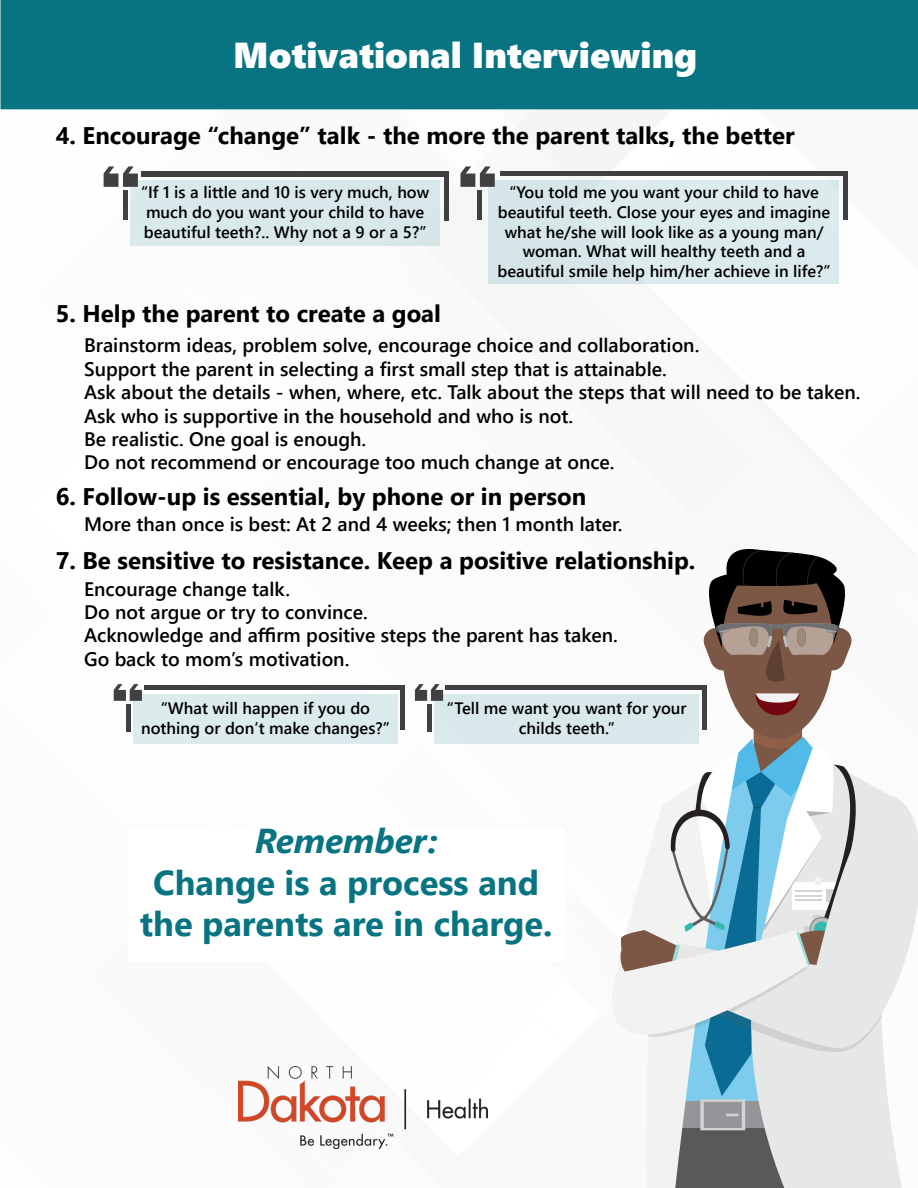
<style>
.page{position:relative;width:918px;height:1188px;background:#fff}
.page>*{position:absolute;margin:0;border:0;box-sizing:border-box;transform-origin:0 0}
.t1{font:36px "Segoe UI Black";color:#fff}
.t2{font:700 34.5px/41.4px "Segoe UI";color:#087482;text-align:center}
.t3{font:700 24px "Segoe UI";color:#000}
.t4{font:600 19.5px/23.4px "Segoe UI";color:#000}
.t5{font:600 16.5px/19.8px "Segoe UI";color:#000;text-align:center}
.s1{font-style:italic}
</style>
<div class="page">
<img style="left:645px;top:109px;width:261px;height:111px">
<img style="left:110px;top:109px;width:535px;height:137px">
<img style="left:503px;top:127px;width:13px;height:13px">
<img style="left:494px;top:109px;width:32px;height:18px">
<img style="left:526px;top:109px;width:81px;height:31px">
<div style="left:516px;top:117px;width:79px;height:23px;background:#f5f5f5"></div>
<img style="left:442px;top:115px;width:61px;height:36px">
<img style="left:433px;top:151px;width:34px;height:34px">
<img style="left:467px;top:140px;width:184px;height:36px">
<img style="left:458px;top:176px;width:193px;height:70px">
<div style="left:130px;top:181px;width:309px;height:65px;background:#d9e8ea"></div>
<div style="left:488px;top:181px;width:351px;height:103px;background:#dcebec"></div>
<div style="left:435px;top:694px;width:264px;height:50px;background:#d9e8ea"></div>
<div style="left:134px;top:694px;width:264px;height:50px;background:#dcebec"></div>
<hr style="left:401px;top:686px;width:4px;height:44px;background:#404042">
<hr style="left:445px;top:177px;width:4px;height:44px;background:#404042">
<hr style="left:844px;top:175px;width:4px;height:45px;background:#404042">
<svg style="left:415px;top:684px;width:28px;height:17px"></svg>
<svg style="left:114px;top:684px;width:28px;height:17px"></svg>
<svg style="left:104px;top:166px;width:34px;height:21px"></svg>
<svg style="left:461px;top:166px;width:34px;height:21px"></svg>
<hr style="left:428px;top:704px;width:4px;height:28px;background:#404042">
<hr style="left:126px;top:704px;width:4px;height:28px;background:#404042">
<hr style="left:124px;top:190px;width:4px;height:30px;background:#404042">
<div style="left:477px;top:190px;width:5px;height:30px;background:#404042"></div>
<hr style="left:445px;top:686px;width:259px;height:4px;background:#404042">
<hr style="left:144px;top:686px;width:259px;height:4px;background:#404042">
<div style="left:141px;top:172px;width:308px;height:5px;background:#404042"></div>
<hr style="left:500px;top:172px;width:348px;height:4px;background:#404042">
<svg style="left:882px;top:1052px;width:20px;height:136px"></svg>
<svg style="left:882px;top:791px;width:36px;height:261px;fill:#e6e8e8"></svg>
<svg style="left:518px;top:549px;width:364px;height:639px"></svg>
<svg style="left:578px;top:926px;width:230px;height:190px;fill:#f2f2f2"></svg>
<div style="left:128px;top:828px;width:436px;height:133px;background:#fff"></div>
<img style="left:238px;top:1067px;width:249px;height:82px">
<svg style="left:0;top:0;width:1px;height:109px"></svg>
<div style="left:1px;top:1px;width:916px;height:108px;background:#087482"></div>
<div style="left:1px;top:0;width:917px;height:109px;border:2px solid #087482"></div>
<p class="t1" style="left:233px;top:29px;width:466px">Motivational Interviewing</p>
<p class="t3" style="left:56px;top:113px;width:740px">4. Encourage “change” talk - the more the parent talks, the better</p>
<p class="t5" style="left:141px;top:181px;width:290px;text-align:left">“If 1 is a little and 10 is very much, how much do you want your child to have beautiful teeth?.. Why not a 9 or a 5?”</p>
<p class="t5" style="left:498px;top:181px;width:334px">“You told me you want your child to have beautiful teeth. Close your eyes and imagine what he/she will look like as a young man/ woman. What will healthy teeth and a</p>
<p class="t5" style="left:498px;top:260px;width:335px">beautiful smile help him/her achieve in life?”</p>
<p class="t3" style="left:56px;top:291px;width:387px">5. Help the parent to create a goal</p>
<p class="t4" style="left:84px;top:332px;width:617px">Brainstorm ideas, problem solve, encourage choice and collaboration.<br>Support the parent in selecting a first small step that is attainable.</p>
<p class="t4" style="left:84px;top:379px;width:778px">Ask about the details - when, where, etc. Talk about the steps that will need to be taken.</p>
<p class="t4" style="left:84px;top:402px;width:490px">Ask who is supportive in the household and who is not.<br>Be realistic. One goal is enough.</p>
<p class="t4" style="left:84px;top:449px;width:532px">Do not recommend or encourage too much change at once.</p>
<p class="t3" style="left:56px;top:474px;width:532px">6. Follow-up is essential, by phone or in person</p>
<p class="t4" style="left:84px;top:510px;width:540px">More than once is best: At 2 and 4 weeks; then 1 month later.</p>
<p class="t3" style="left:56px;top:538px;width:641px">7. Be sensitive to resistance. Keep a positive relationship.</p>
<p class="t4" style="left:84px;top:575px;width:535px">Encourage change talk.<br>Do not argue or try to convince.<br>Acknowledge and affirm positive steps the parent has taken.<br>Go back to mom’s motivation.</p>
<p class="t5" style="left:161px;top:697px;width:211px">“What will happen if you do</p>
<p class="t5" style="left:141px;top:716px;width:250px">nothing or don’t make changes?”</p>
<p class="t5" style="left:447px;top:697px;width:241px">“Tell me want you want for your childs teeth.”</p>
<p class="t2" style="left:153px;top:818px;width:387px"><span class="s1">Remember:<br></span>Change is a process and</p>
<p class="t2" style="left:140px;top:900px;width:414px">the parents are in charge.</p>
</div>
